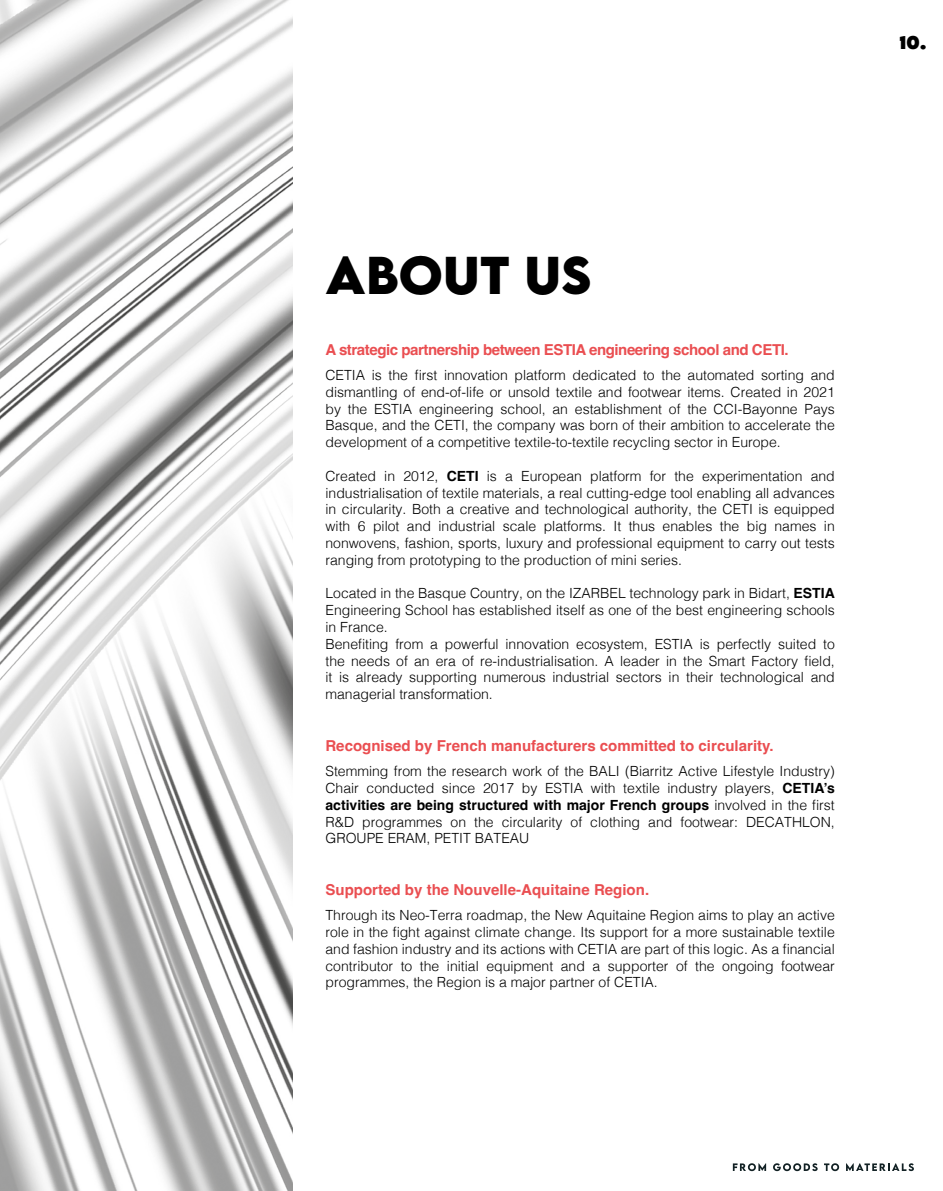
<style>
.page{position:relative;width:943px;height:1191px;background:#fff}
.page>*{position:absolute;margin:0;border:0;box-sizing:border-box;transform-origin:0 0}
.t1{font:700 47.25px "LEMONMILK Pro";letter-spacing:.005em;color:#000}
.t2{font:800 16.45px "LEMONMILK Pro";color:#000}
.t3{font:700 15.05px "Helvetica";color:#ea4e51}
.t4{font:700 15.05px "Helvetica";letter-spacing:-.03em;color:#ea4e51}
.t5{font:300 14px/16.8px "Helvetica";color:#000;text-align:justify}
.s1{font-weight:700}
</style>
<div class="page">
<svg style="left:732px;top:1163px;width:34px;height:8px"></svg>
<svg style="left:773px;top:1163px;width:44px;height:8px"></svg>
<svg style="left:824px;top:1163px;width:15px;height:8px"></svg>
<svg style="left:846px;top:1163px;width:67px;height:8px"></svg>
<img style="left:0;top:0;width:292px;height:1191px">
<p class="t2" style="left:899px;top:31px;width:29px">10.</p>
<h1 class="t1" style="left:325px;top:243px;width:267px">ABOUT US</h1>
<p class="t4" style="left:325px;top:340px;width:464px">A strategic partnership between ESTIA engineering school and CETI.</p>
<p class="t5" style="left:325px;top:365px;width:511px">CETIA is the first innovation platform dedicated to the automated sorting and dismantling of end-of-life or unsold textile and footwear items. Created in 2021 by the ESTIA engineering school, an establishment of the CCI-Bayonne Pays Basque, and the CETI, the company was born of their ambition to accelerate the development of a competitive textile-to-textile recycling sector in Europe.</p>
<p class="t5" style="left:325px;top:466px;width:511px">Created in 2012, <span class="s1">CETI</span> is a European platform for the experimentation and industrialisation of textile materials, a real cutting-edge tool enabling all advances in circularity. Both a creative and technological authority, the CETI is equipped with 6 pilot and industrial scale platforms. It thus enables the big names in nonwovens, fashion, sports, luxury and professional equipment to carry out tests ranging from prototyping to the production of mini series.</p>
<p class="t5" style="left:325px;top:584px;width:511px;text-align:left">Located in the Basque Country, on the IZARBEL technology park in Bidart, <span class="s1">ESTIA </span>Engineering School has established itself as one of the best engineering schools in France.<br>Benefiting from a powerful innovation ecosystem, ESTIA is perfectly suited to the needs of an era of re-industrialisation. A leader in the Smart Factory field, it is already supporting numerous industrial sectors in their technological and managerial transformation.</p>
<p class="t3" style="left:325px;top:736px;width:449px">Recognised by French manufacturers committed to circularity.</p>
<p class="t5" style="left:325px;top:761px;width:511px">Stemming from the research work of the BALI (Biarritz Active Lifestyle Industry)<br>Chair conducted since 2017 by ESTIA with textile industry players, <span class="s1">CETIA’s activities are being structured with major French groups</span> involved in the first R&amp;D programmes on the circularity of clothing and footwear: DECATHLON, GROUPE ERAM, PETIT BATEAU</p>
<p class="t3" style="left:325px;top:880px;width:325px">Supported by the Nouvelle-Aquitaine Region.</p>
<p class="t5" style="left:325px;top:906px;width:511px">Through its Neo-Terra roadmap, the New Aquitaine Region aims to play an active role in the fight against climate change. Its support for a more sustainable textile and fashion industry and its actions with CETIA are part of this logic. As a financial contributor to the initial equipment and a supporter of the ongoing footwear programmes, the Region is a major partner of CETIA.</p>
</div>
